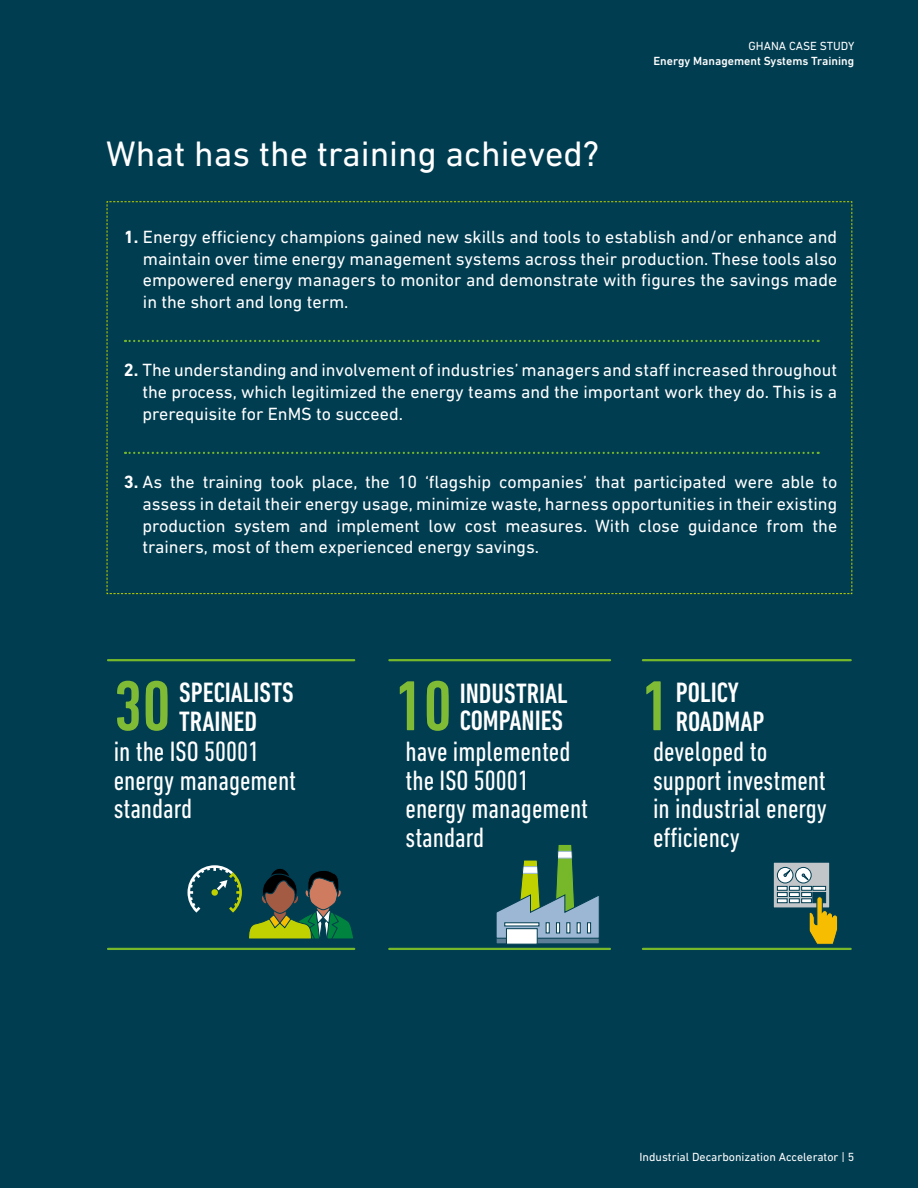
<style>
.page{position:relative;width:918px;height:1188px;background:#003d51}
.page>*{position:absolute;margin:0;border:0;box-sizing:border-box;transform-origin:0 0}
.t1{font:500 condensed 71.85px "DIN Next LT Pro";color:#80bb35}
.t2{font:36px "DIN Next LT Pro";color:#fff}
.t3{font:condensed 28.5px/28.5px "DIN Next LT Pro";color:#fff}
.t4{font:500 condensed 28.5px/28.5px "DIN Next LT Pro";color:#fff}
.t5{font:18px/21.6px "DIN Next LT Pro";color:#fff;text-align:justify}
.t6{font:12px "DIN Next LT Pro";color:#fff}
.t7{font:500 12px "DIN Next LT Pro";color:#fff}
.s1{font-weight:700}
</style>
<div class="page">
<hr style="left:108px;top:659px;width:246px;height:2px;background:#76b82a">
<hr style="left:108px;top:948px;width:246px;height:2px;background:#76b82a">
<hr style="left:389px;top:659px;width:221px;height:2px;background:#76b82a">
<hr style="left:389px;top:948px;width:221px;height:2px;background:#76b82a">
<div style="left:770px;top:859px;width:63px;height:53px;border:1px solid #003d51;border-radius:2px"></div>
<svg style="left:773px;top:862px;width:57px;height:46px"></svg>
<svg style="left:789px;top:899px;width:10px;height:4px"></svg>
<div style="left:777px;top:867px;width:16px;height:16px;background:#fff;border-radius:50%"></div>
<div style="left:777px;top:867px;width:16px;height:16px;border:1px solid #003d51;border-radius:50%"></div>
<svg style="left:784px;top:870px;width:6px;height:7px"></svg>
<svg style="left:796px;top:867px;width:15px;height:16px"></svg>
<div style="left:795px;top:867px;width:16px;height:16px;border:1px solid #003d51;border-radius:50%"></div>
<svg style="left:802px;top:874px;width:6px;height:6px"></svg>
<svg style="left:777px;top:886px;width:10px;height:4px"></svg>
<svg style="left:789px;top:886px;width:10px;height:4px"></svg>
<svg style="left:801px;top:886px;width:11px;height:4px"></svg>
<svg style="left:777px;top:892px;width:10px;height:5px"></svg>
<svg style="left:789px;top:892px;width:10px;height:5px"></svg>
<svg style="left:801px;top:892px;width:11px;height:5px"></svg>
<svg style="left:777px;top:899px;width:10px;height:4px"></svg>
<svg style="left:801px;top:899px;width:8px;height:4px"></svg>
<svg style="left:813px;top:886px;width:13px;height:4px"></svg>
<div style="left:813px;top:892px;width:13px;height:11px;background:#003d51"></div>
<svg style="left:809px;top:896px;width:29px;height:49px"></svg>
<hr style="left:643px;top:659px;width:208px;height:2px;background:#76b82a">
<hr style="left:643px;top:948px;width:208px;height:2px;background:#76b82a">
<svg style="left:248px;top:868px;width:105px;height:71px"></svg>
<div style="left:496px;top:937px;width:14px;height:7px;background:#5c7e96;border:1px solid #003d51"></div>
<div style="left:534px;top:937px;width:65px;height:7px;background:#5c7e96;border:1px solid #003d51"></div>
<div style="left:506px;top:929px;width:31px;height:15px;background:#fff"></div>
<svg style="left:496px;top:845px;width:103px;height:94px"></svg>
<svg style="left:587px;top:923px;width:4px;height:10px"></svg>
<svg style="left:188px;top:865px;width:54px;height:48px"></svg>
<svg style="left:107px;top:201px;width:745px;height:393px"></svg>
<h2 class="t2" style="left:106px;top:133px;width:495px">What has the training achieved?</h2>
<p class="t6" style="left:748px;top:39px;width:107px">GHANA CASE STUDY</p>
<p class="t7" style="left:653px;top:54px;width:202px">Energy Management Systems Training</p>
<p class="t5" style="left:143px;top:226px;width:696px;text-indent:-19px"><span class="s1">1.</span> Energy efficiency champions gained new skills and tools to establish and/or enhance and maintain over time energy management systems across their production. These tools also empowered energy managers to monitor and demonstrate with figures the savings made in the short and long term.</p>
<p class="t5" style="left:142px;top:359px;width:696px;text-indent:-19px"><span class="s1">2.</span> The understanding and involvement of industries’ managers and staff increased throughout the process, which legitimized the energy teams and the important work they do. This is a prerequisite for EnMS to succeed.</p>
<p class="t5" style="left:142px;top:471px;width:696px;text-indent:-19px"><span class="s1">3.</span> As the training took place, the 10 ‘flagship companies’ that participated were able to assess in detail their energy usage, minimize waste, harness opportunities in their existing production system and implement low cost measures. With close guidance from the trainers, most of them experienced energy savings.</p>
<h1 class="t1" style="left:114px;top:665px;width:59px">30</h1>
<h1 class="t1" style="left:641px;top:665px;width:30px">1</h1>
<h1 class="t1" style="left:395px;top:665px;width:59px">10</h1>
<h3 class="t4" style="left:179px;top:678px;width:116px">SPECIALISTS<br>TRAINED</h3>
<h3 class="t4" style="left:676px;top:678px;width:65px">POLICY</h3>
<h3 class="t4" style="left:460px;top:679px;width:110px">INDUSTRIAL</h3>
<h3 class="t4" style="left:460px;top:706px;width:105px">COMPANIES</h3>
<h3 class="t4" style="left:676px;top:707px;width:90px">ROADMAP</h3>
<h3 class="t3" style="left:114px;top:737px;width:184px">in the ISO 50001 energy management standard</h3>
<h3 class="t3" style="left:653px;top:737px;width:175px">developed to support investment in industrial energy efficiency</h3>
<h3 class="t3" style="left:406px;top:737px;width:184px">have implemented the ISO 50001 energy management standard</h3>
<p class="t6" style="left:640px;top:1150px;width:216px">Industrial Decarbonization Accelerator | 5</p>
</div>
